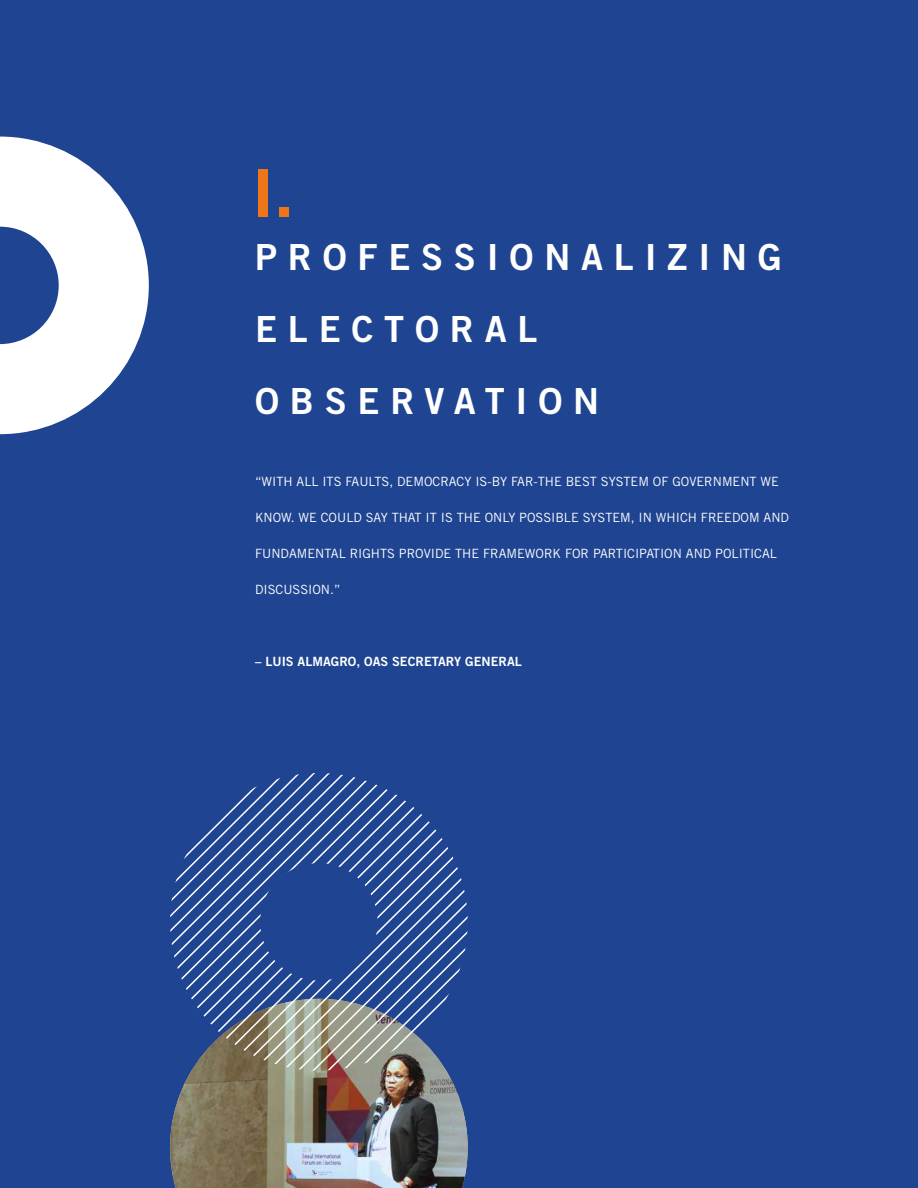
<style>
.page{position:relative;width:918px;height:1188px;background:#1f4491}
.page>*{position:absolute;margin:0;border:0;box-sizing:border-box;transform-origin:0 0}
.t1{font:66px "Trade Gothic LT Std Bd 2";color:#ee7518}
.t2{font:36px/72px "Trade Gothic LT Std Bd 2";letter-spacing:.3em;color:#fff}
.t3{font:12.75px "Trade Gothic LT Std";color:#fff}
.t4{font:12.75px "Trade Gothic LT Std Bd 2";color:#fff}
</style>
<div class="page">
<svg style="left:0;top:137px;width:149px;height:297px;fill:#fff"></svg>
<img style="left:170px;top:1071px;width:298px;height:117px">
<svg style="left:170px;top:773px;width:298px;height:298px"></svg>
<h1 class="t1" style="left:252px;top:153px;width:44px">I.</h1>
<h2 class="t2" style="left:255px;top:221px;width:528px">PROFESSIONALIZING<br>ELECTORAL<br>OBSERVATION</h2>
<p class="t3" style="left:255px;top:474px;width:525px">“WITH ALL ITS FAULTS, DEMOCRACY IS-BY FAR-THE BEST SYSTEM OF GOVERNMENT WE</p>
<p class="t3" style="left:255px;top:510px;width:536px">KNOW. WE COULD SAY THAT IT IS THE ONLY POSSIBLE SYSTEM, IN WHICH FREEDOM AND</p>
<p class="t3" style="left:255px;top:546px;width:523px">FUNDAMENTAL RIGHTS PROVIDE THE FRAMEWORK FOR PARTICIPATION AND POLITICAL</p>
<p class="t3" style="left:255px;top:582px;width:87px">DISCUSSION.”</p>
<p class="t4" style="left:255px;top:654px;width:268px">– LUIS ALMAGRO, OAS SECRETARY GENERAL</p>
</div>
